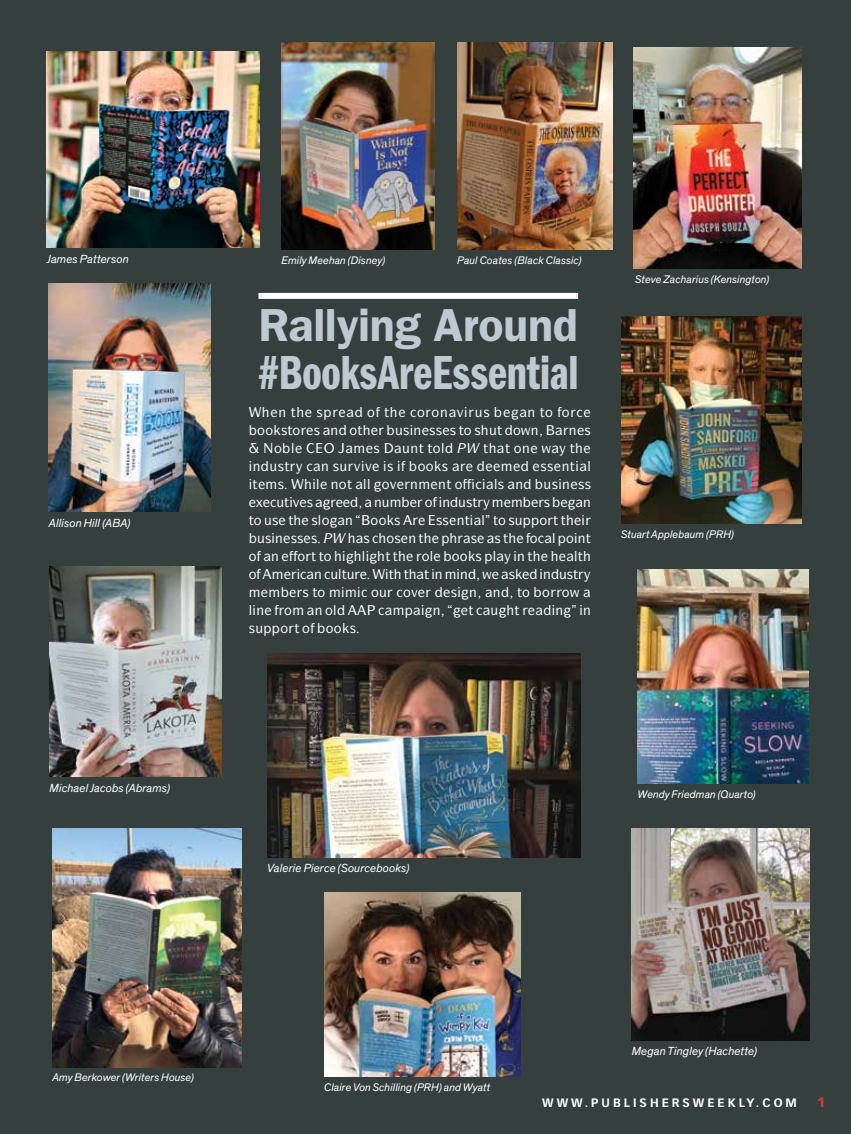
<style>
.page{position:relative;width:851px;height:1134px;background:#fff}
.page>*{position:absolute;margin:0;border:0;box-sizing:border-box;transform-origin:0 0}
.t1{font:49.5px "ITC Franklin Gothic Std Dm Cp";color:#bfc9d2}
.t2{font:600 46.5px "ITC Franklin Gothic Std";letter-spacing:-.01em;color:#bfc9d2}
.t3{font:500 13.5px "ITC Symbol Std";color:#fff}
.t4{font:900 13.5px "Vectora LT Std";color:#d5363c}
.t5{font:italic 12px "Theinhardt";letter-spacing:.005em;color:#fff}
.t6{font:700 12px "Vectora LT Std";letter-spacing:.25em;color:#fff}
.t7{font:italic 11.25px "Theinhardt";letter-spacing:.005em;color:#fff}
</style>
<div class="page">
<div style="left:0;top:0;width:850px;height:1134px;background:#343f3e"></div>
<div style="left:258px;top:293px;width:320px;height:6px;background:#fff"></div>
<img style="left:47px;top:51px;width:212px;height:196px">
<img style="left:267px;top:653px;width:313px;height:204px">
<img style="left:281px;top:42px;width:153px;height:207px">
<img style="left:457px;top:42px;width:155px;height:207px">
<img style="left:633px;top:47px;width:168px;height:221px">
<img style="left:52px;top:828px;width:190px;height:239px">
<img style="left:637px;top:569px;width:171px;height:214px">
<img style="left:324px;top:892px;width:196px;height:185px">
<img style="left:621px;top:317px;width:180px;height:206px">
<img style="left:49px;top:284px;width:161px;height:228px">
<img style="left:50px;top:566px;width:171px;height:210px">
<img style="left:631px;top:829px;width:178px;height:211px">
<p class="t5" style="left:47px;top:252px;width:83px">James Patterson</p>
<p class="t5" style="left:49px;top:516px;width:83px">Allison Hill (ABA)</p>
<p class="t5" style="left:49px;top:781px;width:122px">Michael Jacobs (Abrams)</p>
<p class="t7" style="left:281px;top:254px;width:105px">Emily Meehan (Disney)</p>
<p class="t7" style="left:457px;top:254px;width:126px">Paul Coates (Black Classic)</p>
<h2 class="t2" style="left:258px;top:297px;width:321px">Rallying Around</h2>
<h1 class="t1" style="left:258px;top:345px;width:322px">#BooksAreEssential</h1>
<p class="t3" style="left:417px;top:403px;width:74px">□□■❖ ◆▲</p>
<p class="t3" style="left:527px;top:403px;width:44px">■ ▼□ □</p>
<p class="t3" style="left:257px;top:421px;width:107px">□□ ▲▼□ ▲ ■ □▼</p>
<p class="t3" style="left:395px;top:421px;width:145px">◆▲■ ▲▲ ▲ ▼□ ▲ ◆▼ □ ■</p>
<p class="t3" style="left:373px;top:439px;width:72px">▲ ◆■▼ ▼□●</p>
<p class="t3" style="left:483px;top:439px;width:48px">▼ ▼ □■</p>
<p class="t3" style="left:253px;top:457px;width:38px">■ ◆▲▼</p>
<p class="t3" style="left:321px;top:457px;width:74px">■ ▲◆❖❖ ▲</p>
<p class="t3" style="left:417px;top:457px;width:32px">□□ ▲</p>
<p class="t3" style="left:540px;top:457px;width:52px">▲▲ ■▼ ●</p>
<p class="t3" style="left:316px;top:475px;width:103px">● ■□▼ ●● □❖ ■</p>
<p class="t3" style="left:438px;top:475px;width:26px">■▼ □</p>
<p class="t3" style="left:494px;top:475px;width:31px">●▲ ■</p>
<p class="t3" style="left:543px;top:475px;width:49px">◆▲■ ▲▲</p>
<p class="t3" style="left:276px;top:493px;width:38px">◆▼❖ ▲</p>
<p class="t3" style="left:425px;top:493px;width:54px">□ ■ ◆▲▼</p>
<p class="t3" style="left:583px;top:493px;width:9px">■</p>
<p class="t3" style="left:249px;top:511px;width:46px">▼□ ◆▲ ▼</p>
<p class="t3" style="left:311px;top:511px;width:43px">▲●□ ■</p>
<p class="t3" style="left:370px;top:511px;width:31px">□□ ▲</p>
<p class="t3" style="left:436px;top:511px;width:131px">▲▲ ■▼ ● ▼□ ▲◆ □ ▼ ▼</p>
<p class="t3" style="left:257px;top:529px;width:62px">◆▲■ ▲▲ ▲</p>
<p class="t3" style="left:363px;top:529px;width:62px">▲ □▲ ■ ▼</p>
<p class="t3" style="left:470px;top:529px;width:39px">▲ ▲ ▼</p>
<p class="t3" style="left:530px;top:529px;width:62px">□ ● □■▼</p>
<p class="t3" style="left:297px;top:547px;width:36px">□ ▼ ▼□</p>
<p class="t3" style="left:362px;top:547px;width:38px">● ▼ ▼</p>
<p class="t3" style="left:452px;top:547px;width:46px">□□ ▲ ●</p>
<p class="t3" style="left:314px;top:565px;width:42px">■ ◆●▼◆</p>
<p class="t3" style="left:389px;top:565px;width:55px">▼ ▼ ▼ ■</p>
<p class="t3" style="left:460px;top:565px;width:9px">■</p>
<p class="t3" style="left:508px;top:565px;width:71px">▲ ■ ◆▲▼</p>
<p class="t3" style="left:302px;top:583px;width:24px">▲ ▼□</p>
<p class="t3" style="left:371px;top:583px;width:48px">□◆ □❖</p>
<p class="t3" style="left:450px;top:583px;width:120px">▲■ ■ ▼□ □□</p>
<p class="t3" style="left:284px;top:601px;width:54px">□ ■ □●</p>
<p class="t3" style="left:280px;top:619px;width:77px">□▼ □ □□▲</p>
<p class="t7" style="left:635px;top:273px;width:136px">Steve Zacharius (Kensington)</p>
<p class="t7" style="left:621px;top:528px;width:114px">Stuart Applebaum (PRH)</p>
<p class="t5" style="left:267px;top:861px;width:144px">Valerie Pierce (Sourcebooks)</p>
<p class="t7" style="left:637px;top:788px;width:120px">Wendy Friedman (Quarto)</p>
<p class="t7" style="left:53px;top:1071px;width:143px">Amy Berkower (Writers House)</p>
<p class="t7" style="left:324px;top:1080px;width:168px">Claire Von Schilling (PRH) and Wyatt</p>
<p class="t5" style="left:631px;top:1043px;width:127px">Megan Tingley (Hachette)</p>
<p class="t6" style="left:542px;top:1096px;width:256px">WWW.PUBLISHERSWEEKLY.COM</p>
<p class="t4" style="left:817px;top:1094px;width:9px">1</p>
</div>
